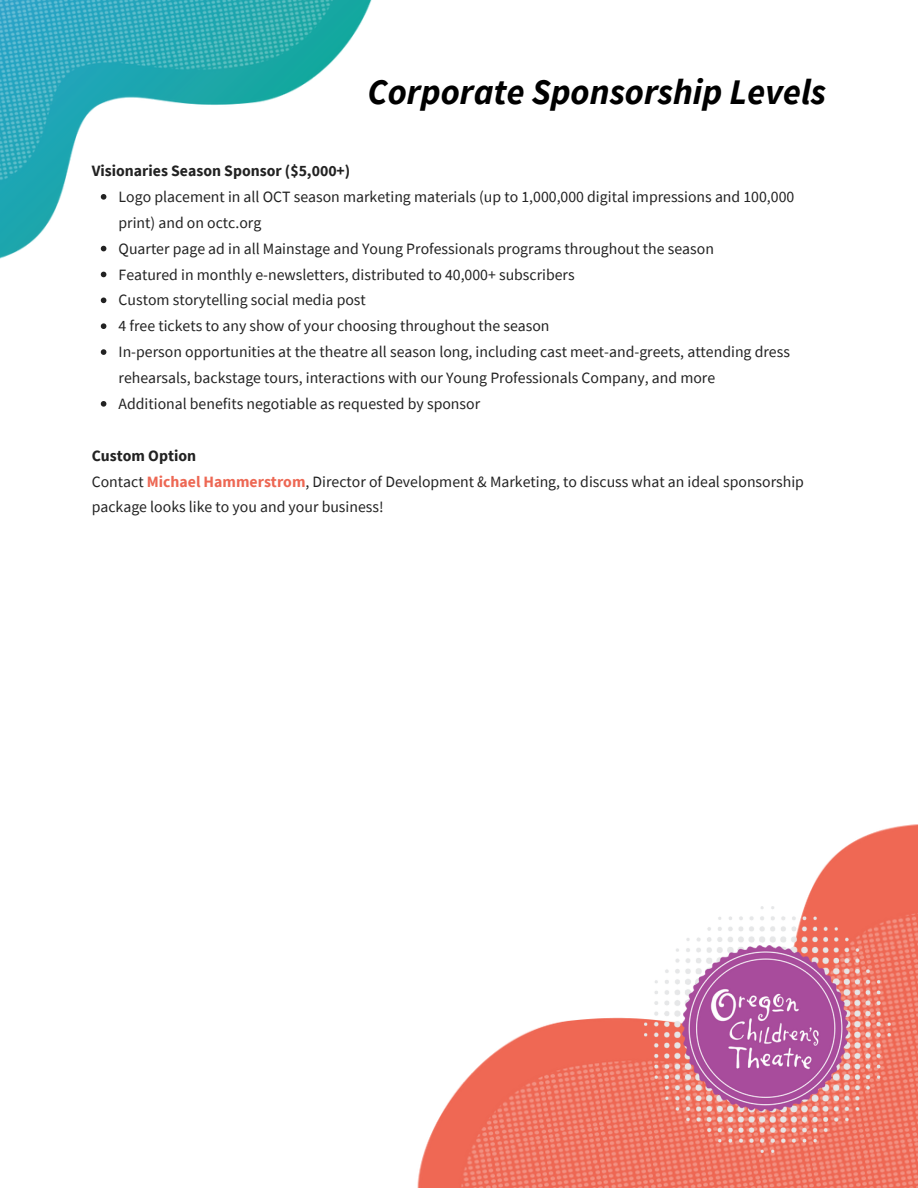
<style>
.page{position:relative;width:918px;height:1188px;background:#fff}
.page>*{position:absolute;margin:0;border:0;box-sizing:border-box;transform-origin:0 0}
.t1{font:italic 700 36px "Source Sans Pro";color:#000}
.t2{font:15.75px/25.8px "Source Sans Pro";color:#222}
.t3{font:700 15.75px "Source Sans Pro";color:#222}
.s1{font-weight:700}
.s2{font-weight:700;color:#ed6854}
</style>
<div class="page">
<img style="left:417px;top:824px;width:501px;height:364px">
<img style="left:0;top:0;width:372px;height:405px">
<img style="left:645px;top:906px;width:246px;height:247px">
<svg style="left:101px;top:194px;width:5px;height:6px"></svg>
<svg style="left:101px;top:246px;width:5px;height:5px"></svg>
<svg style="left:101px;top:272px;width:5px;height:5px"></svg>
<svg style="left:101px;top:298px;width:5px;height:5px"></svg>
<svg style="left:101px;top:323px;width:5px;height:6px"></svg>
<svg style="left:101px;top:349px;width:5px;height:6px"></svg>
<svg style="left:101px;top:401px;width:5px;height:6px"></svg>
<h1 class="t1" style="left:367px;top:69px;width:460px">Corporate Sponsorship Levels</h1>
<p class="t3" style="left:92px;top:161px;width:260px">Visionaries Season Sponsor ($5,000+)</p>
<p class="t2" style="left:119px;top:183px;width:677px">Logo placement in all OCT season marketing materials (up to 1,000,000 digital impressions and 100,000 print) and on octc.org<br>Quarter page ad in all Mainstage and Young Professionals programs throughout the season<br>Featured in monthly e-newsletters, distributed to 40,000+ subscribers<br>Custom storytelling social media post<br>4 free tickets to any show of your choosing throughout the season<br>In-person opportunities at the theatre all season long, including cast meet-and-greets, attending dress rehearsals, backstage tours, interactions with our Young Professionals Company, and more<br>Additional benefits negotiable as requested by sponsor</p>
<p class="t2" style="left:92px;top:442px;width:714px"><span class="s1">Custom Option<br></span>Contact <span class="s2">Michael Hammerstrom</span>, Director of Development &amp; Marketing, to discuss what an ideal sponsorship package looks like to you and your business!</p>
</div>
